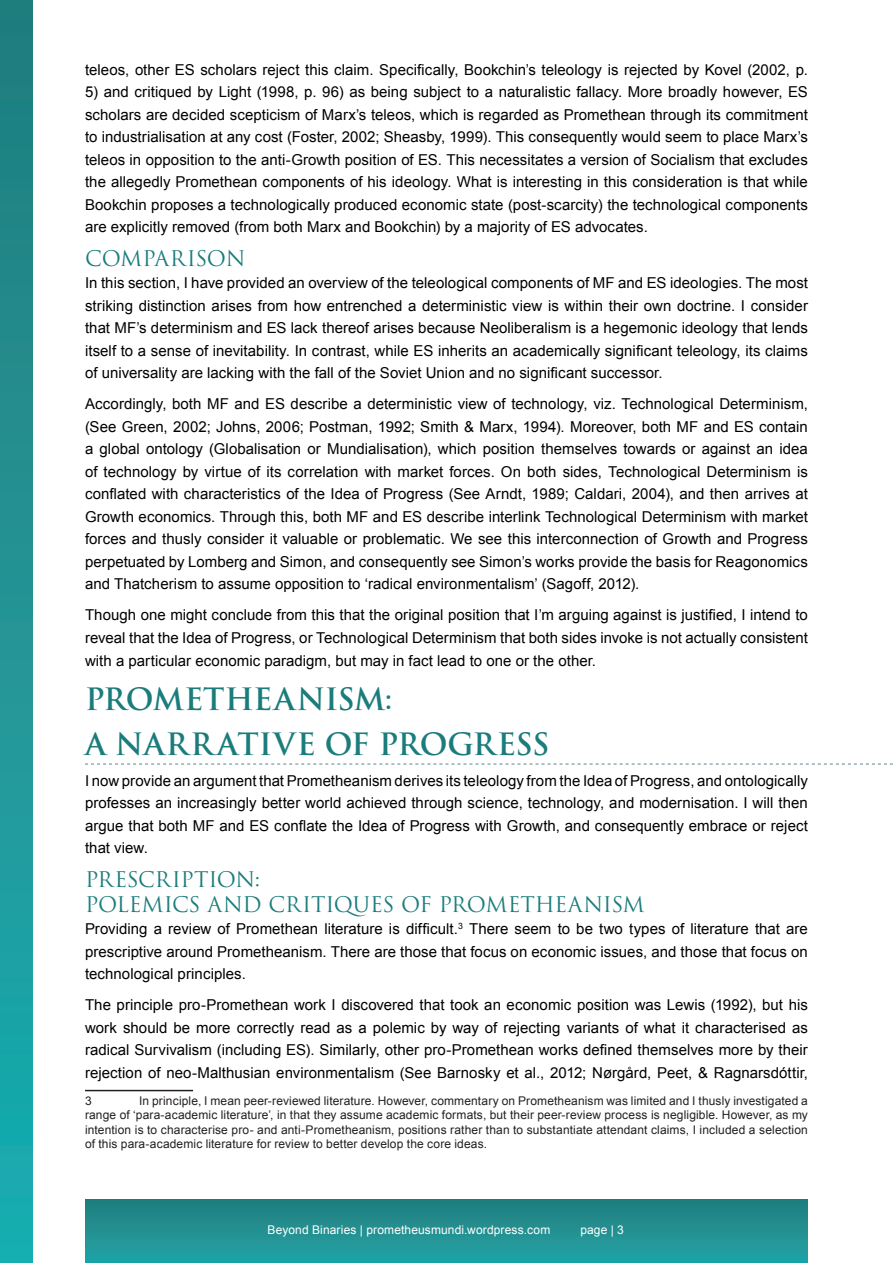
<style>
.page{position:relative;width:893px;height:1263px;background:#fff}
.page>*{position:absolute;margin:0;border:0;box-sizing:border-box;transform-origin:0 0}
.t1{font:700 30px/44.5px "Trajan Pro";letter-spacing:-.01em;color:#1b7c7c}
.t2{font:21px/25.2px "Trajan Pro";letter-spacing:-.015em;color:#1b7c7c}
.t3{font:15px/22.5px "Arial";letter-spacing:.005em;color:#000;text-align:justify}
.t4{font:12px/14.4px "Arial";letter-spacing:.01em;color:#231f20;text-align:justify}
.t5{font:12px "Arial";letter-spacing:.01em;color:#fff}
</style>
<div class="page">
<div style="left:0;top:0;width:32px;height:1263px;background:linear-gradient(to bottom,#257c7c,#1aadb1)"></div>
<div style="left:85px;top:1199px;width:723px;height:64px;background:linear-gradient(to bottom,#227c7c,#21a4a6)"></div>
<hr style="left:85px;top:1090px;width:108px;height:1px;background:#231f20">
<svg style="left:85px;top:763px;width:808px;height:2px"></svg>
<p class="t3" style="left:85px;top:58px;width:724px">teleos, other ES scholars reject this claim. Specifically, Bookchin’s teleology is rejected by Kovel (2002, p.</p>
<p class="t3" style="left:85px;top:81px;width:724px">5) and critiqued by Light (1998, p. 96) as being subject to a naturalistic fallacy. More broadly however, ES scholars are decided scepticism of Marx’s teleos, which is regarded as Promethean through its commitment to industrialisation at any cost (Foster, 2002; Sheasby, 1999). This consequently would seem to place Marx’s teleos in opposition to the anti-Growth position of ES. This necessitates a version of Socialism that excludes the allegedly Promethean components of his ideology. What is interesting in this consideration is that while Bookchin proposes a technologically produced economic state (post-scarcity) the technological components are explicitly removed (from both Marx and Bookchin) by a majority of ES advocates.</p>
<h2 class="t2" style="left:85px;top:246px;width:162px">COMPARISON</h2>
<p class="t3" style="left:85px;top:272px;width:724px">In this section, I have provided an overview of the teleological components of MF and ES ideologies. The most striking distinction arises from how entrenched a deterministic view is within their own doctrine. I consider that MF’s determinism and ES lack thereof arises because Neoliberalism is a hegemonic ideology that lends itself to a sense of inevitability. In contrast, while ES inherits an academically significant teleology, its claims of universality are lacking with the fall of the Soviet Union and no significant successor.</p>
<p class="t3" style="left:85px;top:393px;width:724px">Accordingly, both MF and ES describe a deterministic view of technology, viz. Technological Determinism, (See Green, 2002; Johns, 2006; Postman, 1992; Smith &amp; Marx, 1994). Moreover, both MF and ES contain a global ontology (Globalisation or Mundialisation), which position themselves towards or against an idea of technology by virtue of its correlation with market forces. On both sides, Technological Determinism is conflated with characteristics of the Idea of Progress (See Arndt, 1989; Caldari, 2004), and then arrives at Growth economics. Through this, both MF and ES describe interlink Technological Determinism with market forces and thusly consider it valuable or problematic. We see this interconnection of Growth and Progress perpetuated by Lomberg and Simon, and consequently see Simon’s works provide the basis for Reagonomics and Thatcherism to assume opposition to ‘radical environmentalism’ (Sagoff, 2012).</p>
<p class="t3" style="left:85px;top:604px;width:724px">Though one might conclude from this that the original position that I’m arguing against is justified, I intend to reveal that the Idea of Progress, or Technological Determinism that both sides invoke is not actually consistent with a particular economic paradigm, but may in fact lead to one or the other.</p>
<h1 class="t1" style="left:85px;top:677px;width:466px">PROMETHEANISM:<br>A NARRATIVE OF PROGRESS</h1>
<p class="t3" style="left:85px;top:769px;width:724px">I now provide an argument that Prometheanism derives its teleology from the Idea of Progress, and ontologically professes an increasingly better world achieved through science, technology, and modernisation. I will then argue that both MF and ES conflate the Idea of Progress with Growth, and consequently embrace or reject that view.</p>
<h2 class="t2" style="left:85px;top:866px;width:561px">PRESCRIPTION:<br>POLEMICS AND CRITIQUES OF PROMETHEANISM</h2>
<p class="t3" style="left:85px;top:918px;width:724px">Providing a review of Promethean literature is difficult.<sup>3</sup> There seem to be two types of literature that are prescriptive around Prometheanism. There are those that focus on economic issues, and those that focus on technological principles.</p>
<p class="t3" style="left:85px;top:994px;width:724px">The principle pro-Promethean work I discovered that took an economic position was Lewis (1992), but his work should be more correctly read as a polemic by way of rejecting variants of what it characterised as radical Survivalism (including ES). Similarly, other pro-Promethean works defined themselves more by their rejection of neo-Malthusian environmentalism (See Barnosky et al., 2012; Nørgård, Peet, &amp; Ragnarsdóttir,</p>
<p class="t4" style="left:85px;top:1093px;width:8px">3</p>
<p class="t4" style="left:85px;top:1093px;width:724px;text-indent:54px">In principle, I mean peer-reviewed literature. However, commentary on Prometheanism was limited and I thusly investigated a range of ‘para-academic literature’, in that they assume academic formats, but their peer-review process is negligible. However, as my intention is to characterise pro- and anti-Prometheanism, positions rather than to substantiate attendant claims, I included a selection of this para-academic literature for review to better develop the core ideas.</p>
<p class="t5" style="left:268px;top:1221px;width:284px">Beyond Binaries | prometheusmundi.wordpress.com</p>
<p class="t5" style="left:580px;top:1221px;width:45px">page | 3</p>
</div>
